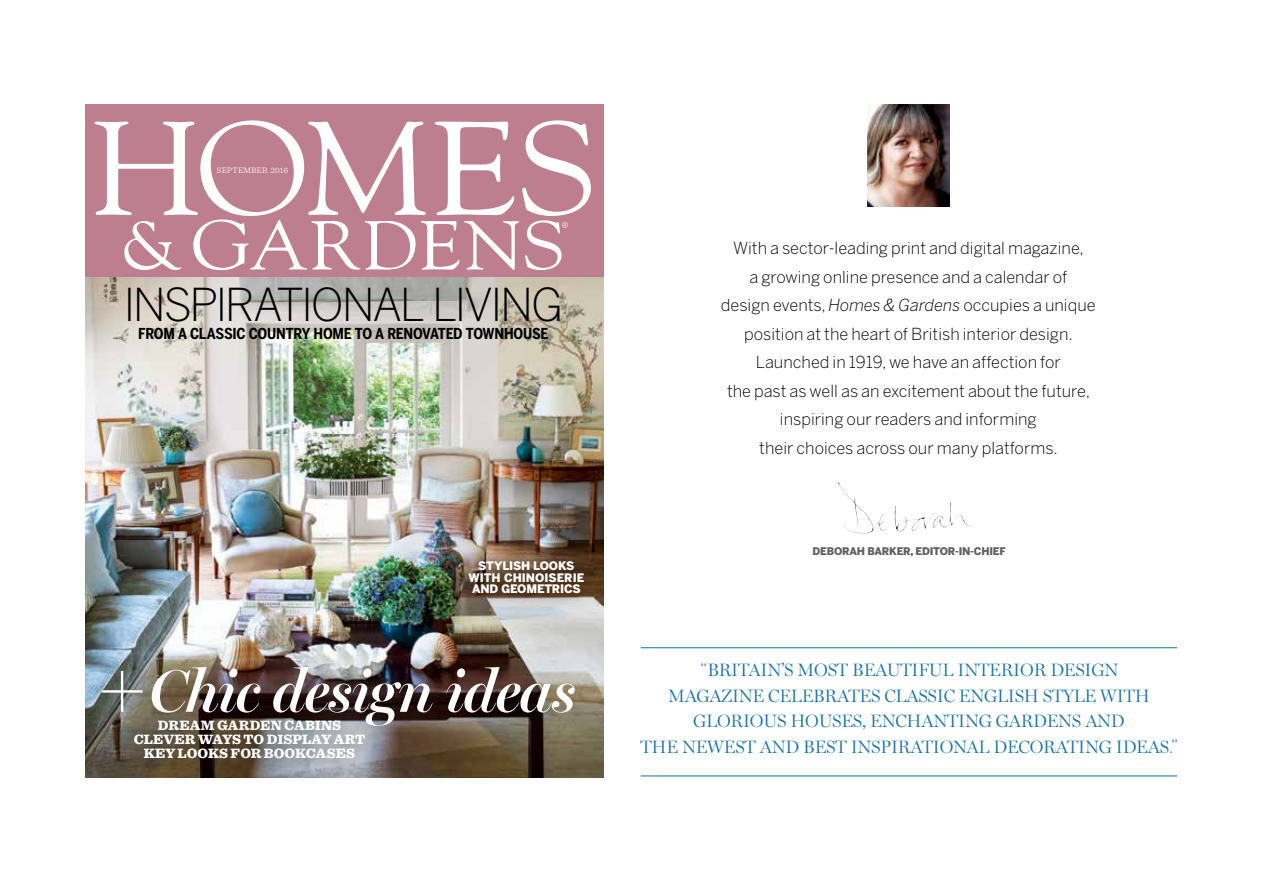
<style>
.page{position:relative;width:1263px;height:893px;background:#fff}
.page>*{position:absolute;margin:0;border:0;box-sizing:border-box;transform-origin:0 0}
.t1{font:italic 600 60.3px "Miller Banner";letter-spacing:-.02em;color:#fff}
.t2{font:300 45px "Benton Sans";letter-spacing:-.06em;color:#000}
.t3{font:300 18px/25.5px "Miller Display";letter-spacing:-.01em;color:#1371a9;text-align:center}
.t4{font:300 16.5px/28.5px "Benton Sans";color:#000;text-align:center}
.t5{font:700 15px "Benton Sans Cond";letter-spacing:-.02em;color:#000}
.t6{font:900 14.1px/14.1px "Sentinel";letter-spacing:.005em;color:#fff;text-align:center}
.t7{font:900 11.7px/11.7px "Benton Sans";letter-spacing:-.015em;color:#fff;text-align:center}
.t8{font:900 10.5px "Benton Sans";letter-spacing:-.02em;color:#626160}
.t9{font:300 8.4px "Sentinel";letter-spacing:.02em;color:#fff}
.s1{font-weight:300;font-size:84.9px}
.s2{font-style:italic}
.s3{font-family:"Benton Sans"}
</style>
<div class="page">
<img style="left:85px;top:277px;width:518px;height:500px">
<div style="left:85px;top:104px;width:518px;height:173px;background:#bd7e8f"></div>
<svg style="left:95px;top:120px;width:496px;height:96px"></svg>
<svg style="left:124px;top:219px;width:444px;height:51px"></svg>
<div style="left:85px;top:642px;width:514px;height:109px;background:#000;opacity:.4"></div>
<div style="left:120px;top:705px;width:259px;height:69px;background:#000;opacity:.4"></div>
<div style="left:445px;top:535px;width:158px;height:84px;background:#000;opacity:.75"></div>
<img style="left:838px;top:482px;width:35px;height:51px">
<img style="left:868px;top:104px;width:81px;height:102px">
<hr style="left:641px;top:776px;width:536px;height:1px;background:#1371a9">
<hr style="left:641px;top:647px;width:536px;height:1px;background:#1371a9">
<p class="t9" style="left:217px;top:165px;width:73px">SEPTEMBER 2016</p>
<h2 class="t2" style="left:123px;top:279px;width:441px">INSPIRATIONAL LIVING</h2>
<p class="t5" style="left:138px;top:325px;width:412px">FROM A CLASSIC COUNTRY HOME TO A RENOVATED TOWNHOUSE</p>
<p class="t7" style="left:468px;top:560px;width:117px">STYLISH LOOKS<br>WITH CHINOISERIE<br>AND GEOMETRICS</p>
<h1 class="t1" style="left:98px;top:655px;width:479px"><span class="s1">+</span>Chic design ideas</h1>
<p class="t6" style="left:134px;top:718px;width:233px">DREAM GARDEN CABINS<br>CLEVER WAYS TO DISPLAY ART<br>KEY LOOKS FOR BOOKCASES</p>
<p class="t4" style="left:721px;top:234px;width:376px">With a sector-leading print and digital magazine,<br>a growing online presence and a calendar of<br>design events, <span class="s2">Homes &amp; Gardens</span> occupies a unique position at the heart of British interior design.<br>Launched in 1919, we have an affection for<br>the past as well as an excitement about the future, inspiring our readers and informing<br>their choices across our many platforms.</p>
<p class="t8" style="left:812px;top:545px;width:195px">DEBORAH BARKER, EDITOR-IN-CHIEF</p>
<p class="t3" style="left:640px;top:657px;width:540px"><span class="s3">“</span>BRITAIN’S MOST BEAUTIFUL INTERIOR DESIGN<br>MAGAZINE CELEBRATES CLASSIC ENGLISH STYLE WITH GLORIOUS HOUSES, ENCHANTING GARDENS AND<br>THE NEWEST AND BEST INSPIRATIONAL DECORATING IDEAS<span class="s3">.”</span></p>
</div>
